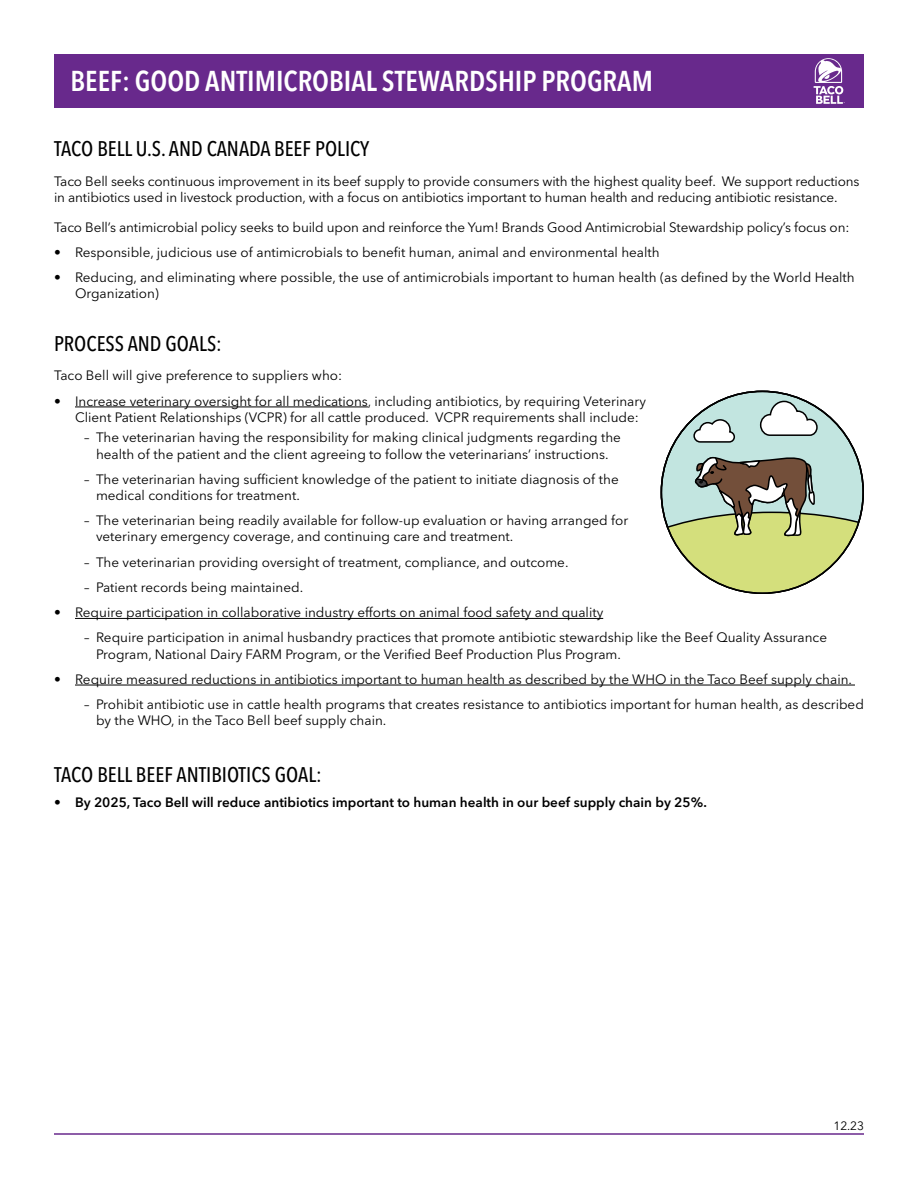
<style>
.page{position:relative;width:918px;height:1188px;background:#fff}
.page>*{position:absolute;margin:0;border:0;box-sizing:border-box;transform-origin:0 0}
.t1{font:600 condensed 28.5px "Avenir Next LT Pro";color:#fff}
.t2{font:500 condensed 21px "Avenir Next LT Pro";color:#000}
.t3{font:13.5px/16.2px "Avenir Next LT Pro";color:#000}
.t4{font:600 13.5px "Avenir Next LT Pro";color:#000}
.t5{font:12px "Avenir Next LT Pro";color:#000}
</style>
<div class="page">
<div style="left:54px;top:54px;width:810px;height:54px;background:#68298c"></div>
<hr style="left:75px;top:407px;width:293px;height:1px;background:#000">
<hr style="left:75px;top:618px;width:528px;height:1px;background:#000">
<hr style="left:75px;top:685px;width:780px;height:1px;background:#000">
<svg style="left:661px;top:391px;width:202px;height:202px"></svg>
<svg style="left:814px;top:58px;width:31px;height:46px"></svg>
<hr style="left:54px;top:1133px;width:810px;height:2px;background:#68298c">
<h1 class="t1" style="left:70px;top:63px;width:584px">BEEF: GOOD ANTIMICROBIAL STEWARDSHIP PROGRAM</h1>
<h2 class="t2" style="left:54px;top:136px;width:317px">TACO BELL U.S. AND CANADA BEEF POLICY</h2>
<p class="t3" style="left:54px;top:173px;width:807px">Taco Bell seeks continuous improvement in its beef supply to provide consumers with the highest quality beef. We support reductions in antibiotics used in livestock production, with a focus on antibiotics important to human health and reducing antibiotic resistance.</p>
<p class="t3" style="left:54px;top:219px;width:797px">Taco Bell’s antimicrobial policy seeks to build upon and reinforce the Yum! Brands Good Antimicrobial Stewardship policy’s focus on:</p>
<p class="t3" style="left:54px;top:244px;width:607px">• Responsible, judicious use of antimicrobials to benefit human, animal and environmental health</p>
<p class="t3" style="left:75px;top:269px;width:781px;text-indent:-21px">• Reducing, and eliminating where possible, the use of antimicrobials important to human health (as defined by the World Health<br>Organization)</p>
<h2 class="t2" style="left:54px;top:331px;width:169px">PROCESS AND GOALS:</h2>
<p class="t3" style="left:54px;top:368px;width:290px">Taco Bell will give preference to suppliers who:</p>
<p class="t3" style="left:75px;top:393px;width:572px;text-indent:-21px">• Increase veterinary oversight for all medications, including antibiotics, by requiring Veterinary<br>Client Patient Relationships (VCPR) for all cattle produced. VCPR requirements shall include:</p>
<p class="t3" style="left:84px;top:430px;width:538px;text-align:center">– The veterinarian having the responsibility for making clinical judgments regarding the health of the patient and the client agreeing to follow the veterinarians’ instructions.</p>
<p class="t3" style="left:96px;top:471px;width:524px;text-indent:-12px">– The veterinarian having sufficient knowledge of the patient to initiate diagnosis of the medical conditions for treatment.</p>
<p class="t3" style="left:96px;top:512px;width:534px;text-indent:-12px">– The veterinarian being readily available for follow-up evaluation or having arranged for veterinary emergency coverage, and continuing care and treatment.</p>
<p class="t3" style="left:84px;top:554px;width:486px">– The veterinarian providing oversight of treatment, compliance, and outcome.</p>
<p class="t3" style="left:84px;top:579px;width:221px">– Patient records being maintained.</p>
<p class="t3" style="left:54px;top:604px;width:551px">• Require participation in collaborative industry efforts on animal food safety and quality</p>
<p class="t3" style="left:96px;top:629px;width:733px;text-indent:-12px">– Require participation in animal husbandry practices that promote antibiotic stewardship like the Beef Quality Assurance<br>Program, National Dairy FARM Program, or the Verified Beef Production Plus Program.</p>
<p class="t3" style="left:54px;top:671px;width:800px">• Require measured reductions in antibiotics important to human health as described by the WHO in the Taco Beef supply chain.</p>
<p class="t3" style="left:96px;top:696px;width:769px;text-indent:-12px">– Prohibit antibiotic use in cattle health programs that creates resistance to antibiotics important for human health, as described by the WHO, in the Taco Bell beef supply chain.</p>
<h2 class="t2" style="left:54px;top:762px;width:269px">TACO BELL BEEF ANTIBIOTICS GOAL:</h2>
<p class="t4" style="left:54px;top:794px;width:654px">• By 2025, Taco Bell will reduce antibiotics important to human health in our beef supply chain by 25%.</p>
<p class="t5" style="left:834px;top:1118px;width:32px">12.23</p>
</div>
